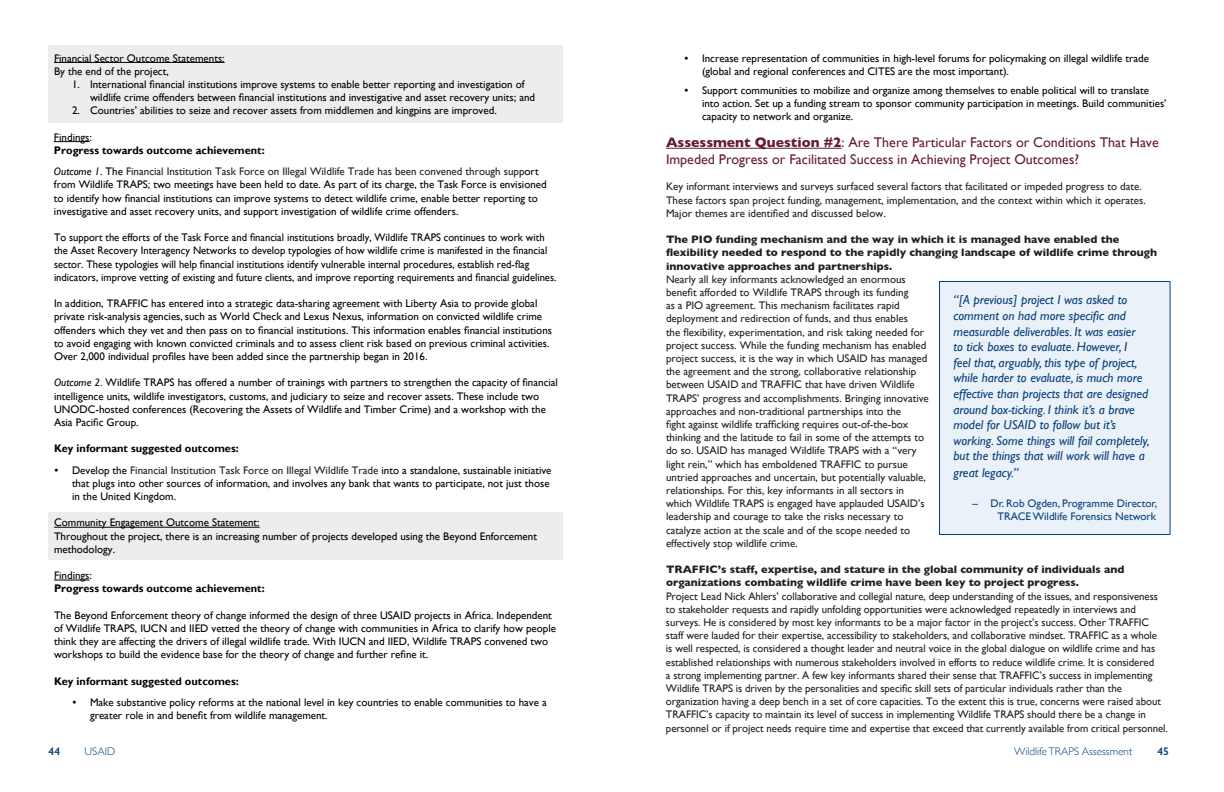
<style>
.page{position:relative;width:1224px;height:792px;background:#fff}
.page>*{position:absolute;margin:0;border:0;box-sizing:border-box;transform-origin:0 0}
.t1{font:14px/16.8px "Gill Sans";color:#651d32}
.t2{font:italic 13px/15.6px "Gill Sans";color:#09417a}
.t3{font:11px/13.2px "Gill Sans";color:#000}
.t4{font:11px/13.2px "Gill Sans";color:#231f20}
.t5{font:11px/13.2px "Gill Sans";color:#000;scale:.96 1}
.t6{font:700 11px "Gill Sans";color:#000}
.t7{font:11px/13.2px "Gill Sans";color:#09417a;text-align:right}
.t8{font:300 11px "Gill Sans";color:#09417a}
.t9{font:600 11px "Gill Sans";color:#09417a}
.s1{font-style:italic}
.s2{color:#231f20}
.s3{font-weight:700}
.s4{font-style:inherit}
</style>
<div class="page">
<div style="left:49px;top:513px;width:514px;height:47px;background:#ebeeea"></div>
<div style="left:49px;top:45px;width:514px;height:78px;background:#ebeeea"></div>
<hr style="left:666px;top:148px;width:175px;height:1px;background:#651d32">
<hr style="left:54px;top:62px;width:171px;height:1px;background:#000">
<hr style="left:54px;top:141px;width:36px;height:1px;background:#000">
<hr style="left:54px;top:527px;width:206px;height:1px;background:#000">
<hr style="left:54px;top:580px;width:36px;height:1px;background:#000">
<div style="left:940px;top:282px;width:230px;height:252px;background:#ebf1f9"></div>
<div style="left:939px;top:281px;width:232px;height:254px;border:1px solid #09417a"></div>
<h5 class="t3" style="left:54px;top:51px;width:172px">Financial Sector Outcome Statements:</h5>
<p class="t3" style="left:54px;top:64px;width:116px">By the end of the project,</p>
<p class="t3" style="left:90px;top:78px;width:447px;text-indent:-18px">1. International financial institutions improve systems to enable better reporting and investigation of wildlife crime offenders between financial institutions and investigative and asset recovery units; and</p>
<p class="t3" style="left:72px;top:104px;width:426px">2. Countries’ abilities to seize and recover assets from middlemen and kingpins are improved.</p>
<h5 class="t3" style="left:54px;top:130px;width:39px">Findings:</h5>
<h6 class="t6" style="left:54px;top:144px;width:212px">Progress towards outcome achievement:</h6>
<p class="t3" style="left:54px;top:165px;width:494px"><span class="s1">Outcome 1.</span> The <span class="s2">Financial Institution Task Force on Illegal Wildlife Trade has been convened through supp</span>ort from Wildlife TRAPS<span class="s2">;</span> two meetings have been held to date. As part of its charge, the Task Force is envisioned to identify how financial institutions can improve systems to detect wildlife crime, enable better reporting to investigative and asset recovery units, and support investigation of wildlife crime offenders.</p>
<p class="t5" style="left:54px;top:231px;width:525px">To support the efforts of the Task Force and financial institutions broadly, Wildlife TRAPS continues to work with the Asset Recovery Interagency Networks to develop typologies of how wildlife crime is manifested in the financial sector. These typologies will help financial institutions identify vulnerable internal procedures, establish red-flag indicators, improve vetting of existing and future clients, and improve reporting requirements and financial guidelines.</p>
<p class="t3" style="left:54px;top:297px;width:500px">In addition, TRAFFIC has entered into a strategic data-sharing agreement with Liberty Asia to provide global private risk-analysis agencies, such as World Check and Lexus Nexus, information on convicted wildlife crime offenders which they vet and then pass on to financial institutions. This information enables financial institutions to avoid engaging with known convicted criminals and to assess client risk based on previous criminal activities.<br>Over 2,000 individual profiles have been added since the partnership began in 2016.</p>
<p class="t3" style="left:54px;top:376px;width:506px"><span class="s1">Outcome 2.</span> Wildlife TRAPS has offered a number of trainings with partners to strengthen the capacity of financial intelligence units, wildlife investigators, customs, and judiciary to seize and recover assets. These include two UNODC-hosted conferences (Recovering the Assets of Wildlife and Timber Crime) and a workshop with the Asia Pacific Group.</p>
<h6 class="t6" style="left:54px;top:442px;width:186px">Key informant suggested outcomes:</h6>
<p class="t3" style="left:72px;top:463px;width:481px;text-indent:-18px">• Develop the <span class="s2">Financial Institution Task Force on Illegal Wildlife Trade</span> into a standalone, sustainable initiative that plugs into other sources of information, and involves any bank that wants to participate, not just those in the United Kingdom.</p>
<h5 class="t3" style="left:54px;top:516px;width:207px">Community Engagement Outcome Statement:</h5>
<p class="t3" style="left:54px;top:529px;width:485px">Throughout the project, there is an increasing number of projects developed using the Beyond Enforcement methodology.</p>
<h5 class="t3" style="left:54px;top:569px;width:39px">Findings:</h5>
<h6 class="t6" style="left:54px;top:582px;width:212px">Progress towards outcome achievement:</h6>
<p class="t3" style="left:54px;top:608px;width:504px">The Beyond Enforcement theory of change informed the design of three USAID projects in Africa. Independent of Wildlife TRAPS, IUCN and IIED vetted the theory of change with communities in Africa to clarify how people think they are affecting the drivers of illegal wildlife trade. With IUCN and IIED, Wildlife TRAPS convened two workshops to build the evidence base for the theory of change and further refine it.</p>
<h6 class="t6" style="left:54px;top:674px;width:186px">Key informant suggested outcomes:</h6>
<p class="t3" style="left:90px;top:696px;width:458px;text-indent:-18px">• Make substantive policy reforms at the national level in key countries to enable communities to have a greater role in and benefit from wildlife management.</p>
<p class="t3" style="left:702px;top:51px;width:449px;text-indent:-18px">• Increase representation of communities in high-level forums for policymaking on illegal wildlife trade (global and regional conferences and CITES are the most important).</p>
<p class="t3" style="left:702px;top:84px;width:466px;text-indent:-18px">• Support communities to mobilize and organize among themselves to enable political will to translate into action. Set up a funding stream to sponsor community participation in meetings. Build communities’ capacity to network and organize.</p>
<h3 class="t1" style="left:666px;top:134px;width:494px"><span class="s3">Assessment Question #2</span>: Are There Particular Factors or Conditions That Have<br>Impeded Progress or Facilitated Success in Achieving Project Outcomes?</h3>
<p class="t4" style="left:666px;top:180px;width:481px">Key informant interviews and surveys surfaced several factors that facilitated or impeded progress to date.<br>These factors span project funding, management, implementation, and the context within which it operates.<br>Major themes are identified and discussed below.</p>
<p class="t4" style="left:666px;top:233px;width:493px"><span class="s3">The PIO funding mechanism and the way in which it is managed have enabled the flexibility needed to respond to the rapidly changing landscape of wildlife crime through innovative approaches and partnerships.<br></span>Nearly all key informants acknowledged an enormous<br>benefit afforded to Wildlife TRAPS through its funding<br>as a PIO agreement. This mechanism facilitates rapid<br>deployment and redirection of funds, and thus enables<br>the flexibility, experimentation, and risk taking needed for<br>project success. While the funding mechanism has enabled<br>project success, it is the way in which USAID has managed<br>the agreement and the strong, collaborative relationship<br>between USAID and TRAFFIC that have driven Wildlife<br>TRAPS’ progress and accomplishments. Bringing innovative<br>approaches and non-traditional partnerships into the<br>fight against wildlife trafficking requires out-of-the-box<br>thinking and the latitude to fail in some of the attempts to<br>do so. USAID has managed Wildlife TRAPS with a “very<br>light rein,” which has emboldened TRAFFIC to pursue<br>untried approaches and uncertain, but potentially valuable,<br>relationships. For this, key informants in all sectors in<br>which Wildlife TRAPS is engaged have applauded USAID’s<br>leadership and courage to take the risks necessary to<br>catalyze action at the scale and of the scope needed to<br>effectively stop wildlife crime.</p>
<p class="t2" style="left:954px;top:292px;width:198px">“[A previous] project I was asked to comment on had more specific and measurable deliverables. It was easier<br>to tick boxes to evaluate. However, I<br>feel that, arguably, this type of project, while harder to evaluate, is much more effective than projects that are designed around box-ticking. I think it’s a brave model for USAID to follow but it’s working. Some things will fail completely, but the things that will work will have a</p>
<p class="t2" style="left:954px;top:465px;width:66px">great legacy.”</p>
<p class="t7" style="left:972px;top:497px;width:186px"><span class="s4">–</span> Dr. Rob Ogden, Programme Director,<br>TRACE Wildlife Forensics Network</p>
<p class="t4" style="left:666px;top:563px;width:503px"><span class="s3">TRAFFIC’s staff, expertise, and stature in the global community of individuals and organizations combating wildlife crime have been key to project progress.<br></span>Project Lead Nick Ahlers’ collaborative and collegial nature, deep understanding of the issues, and responsiveness to stakeholder requests and rapidly unfolding opportunities were acknowledged repeatedly in interviews and surveys. He is considered by most key informants to be a major factor in the project’s success. Other TRAFFIC staff were lauded for their expertise, accessibility to stakeholders, and collaborative mindset. TRAFFIC as a whole<br>is well respected, is considered a thought leader and neutral voice in the global dialogue on wildlife crime and has established relationships with numerous stakeholders involved in efforts to reduce wildlife crime. It is considered<br>a strong implementing partner. A few key informants shared their sense that TRAFFIC’s success in implementing Wildlife TRAPS is driven by the personalities and specific skill sets of particular individuals rather than the organization having a deep bench in a set of core capacities. To the extent this is true, concerns were raised about TRAFFIC’s capacity to maintain its level of success in implementing Wildlife TRAPS should there be a change in personnel or if project needs require time and expertise that exceed that currently available from critical personnel.</p>
<p class="t9" style="left:49px;top:745px;width:13px">44</p>
<p class="t8" style="left:85px;top:743px;width:32px">USAID</p>
<p class="t8" style="left:1014px;top:743px;width:120px">Wildlife TRAPS Assessment</p>
<p class="t9" style="left:1157px;top:745px;width:13px">45</p>
</div>
